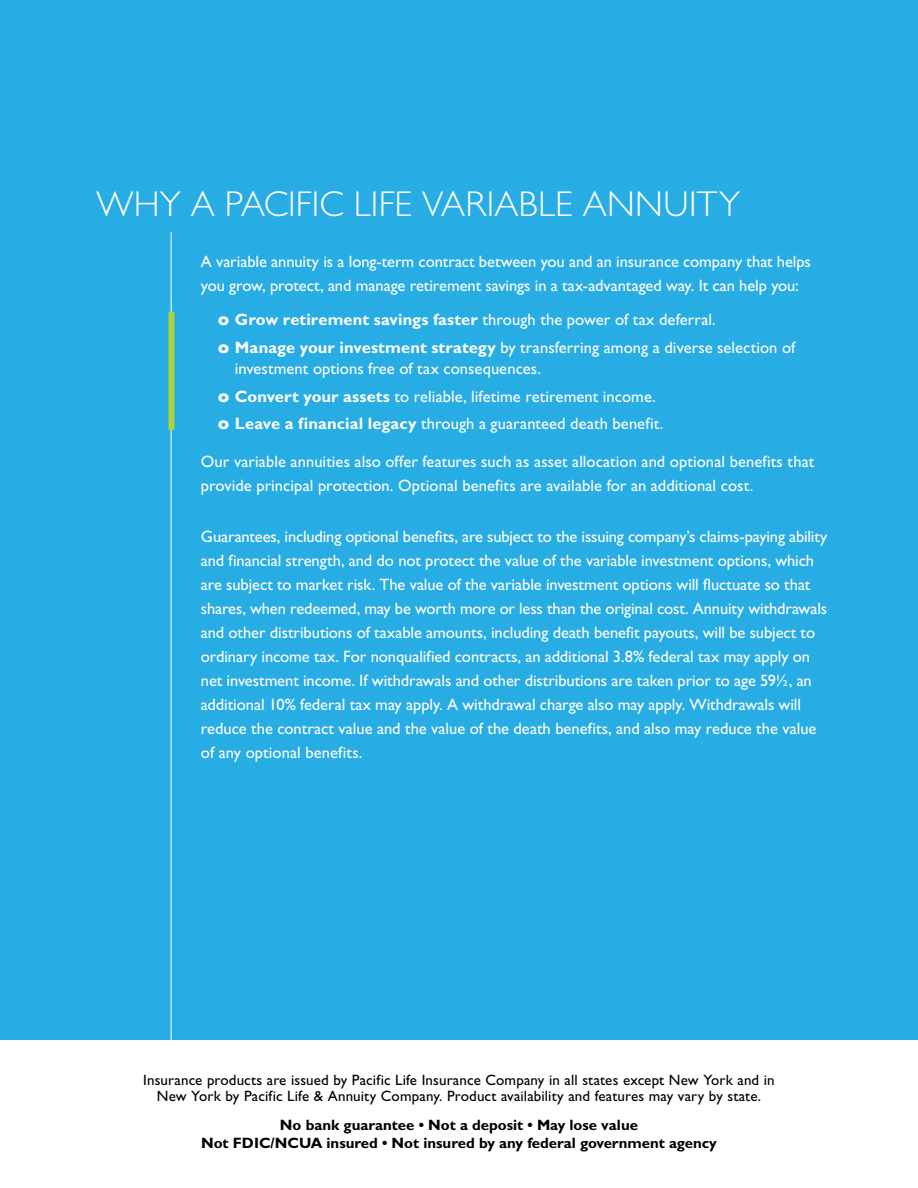
<style>
.page{position:relative;width:918px;height:1188px;background:#fff}
.page>*{position:absolute;margin:0;border:0;box-sizing:border-box;transform-origin:0 0}
.Headline{font:300 36px "Gill Sans Std";letter-spacing:.005em;color:#fff}
.Disclosure{font:16.5px/24px "Gill Sans Std";letter-spacing:-.005em;color:#fff}
.Bullet_Text{font:16.5px/21px "Gill Sans Std";letter-spacing:.005em;color:#fff}
.Text{font:16.5px/24px "Gill Sans Std";letter-spacing:-.005em;color:#fff}
.t1{font:15px/16.5px "Gill Sans Std";letter-spacing:.01em;color:#000;text-align:center}
.t2{font:700 15px/18px "Gill Sans Std";color:#000;text-align:center}
.s1{font-family:"Futura Std";font-weight:700}
.s2{font-weight:700}
</style>
<div class="page">
<div style="left:0;top:0;width:918px;height:1040px;background:#27ace3"></div>
<hr style="left:171px;top:232px;width:1px;height:817px;background:#fff">
<div style="left:168px;top:312px;width:6px;height:118px;background:#b0d23f"></div>
<p class="Headline" style="left:96px;top:184px;width:645px">WHY A PACIFIC LIFE VARIABLE ANNUITY</p>
<p class="Text" style="left:201px;top:249px;width:612px">A variable annuity is a long-term contract between you and an insurance company that helps you grow, protect, and manage retirement savings in a tax-advantaged way. It can help you:</p>
<p class="Bullet_Text" style="left:218px;top:309px;width:499px"><span class="s1">o</span> <span class="s2">Grow retirement savings faster</span> through the power of tax deferral.</p>
<p class="Bullet_Text" style="left:235px;top:337px;width:562px;text-indent:-17px"><span class="s1">o</span> <span class="s2">Manage your investment strategy</span> by transferring among a diverse selection of investment options free of tax consequences.</p>
<p class="Bullet_Text" style="left:218px;top:386px;width:439px"><span class="s1">o</span> <span class="s2">Convert your assets</span> to reliable, lifetime retirement income.</p>
<p class="Bullet_Text" style="left:218px;top:413px;width:447px"><span class="s1">o</span> <span class="s2">Leave a financial legacy</span> through a guaranteed death benefit.</p>
<p class="Bullet_Text" style="left:201px;top:449px;width:615px;line-height:24px">Our variable annuities also offer features such as asset allocation and optional benefits that provide principal protection. Optional benefits are available for an additional cost.</p>
<p class="Disclosure" style="left:201px;top:524px;width:628px">Guarantees, including optional benefits, are subject to the issuing company’s claims-paying ability and financial strength, and do not protect the value of the variable investment options, which are subject to market risk. The value of the variable investment options will fluctuate so that shares, when redeemed, may be worth more or less than the original cost. Annuity withdrawals and other distributions of taxable amounts, including death benefit payouts, will be subject to ordinary income tax. For nonqualified contracts, an additional 3.8% federal tax may apply on net investment income. If withdrawals and other distributions are taken prior to age 59½, an additional 10% federal tax may apply. A withdrawal charge also may apply. Withdrawals will reduce the contract value and the value of the death benefits, and also may reduce the value of any optional benefits.</p>
<p class="t1" style="left:143px;top:1072px;width:633px">Insurance products are issued by Pacific Life Insurance Company in all states except New York and in<br>New York by Pacific Life &amp; Annuity Company. Product availability and features may vary by state.</p>
<p class="t2" style="left:201px;top:1116px;width:517px">No bank guarantee • Not a deposit • May lose value<br>Not FDIC/NCUA insured • Not insured by any federal government agency</p>
</div>
